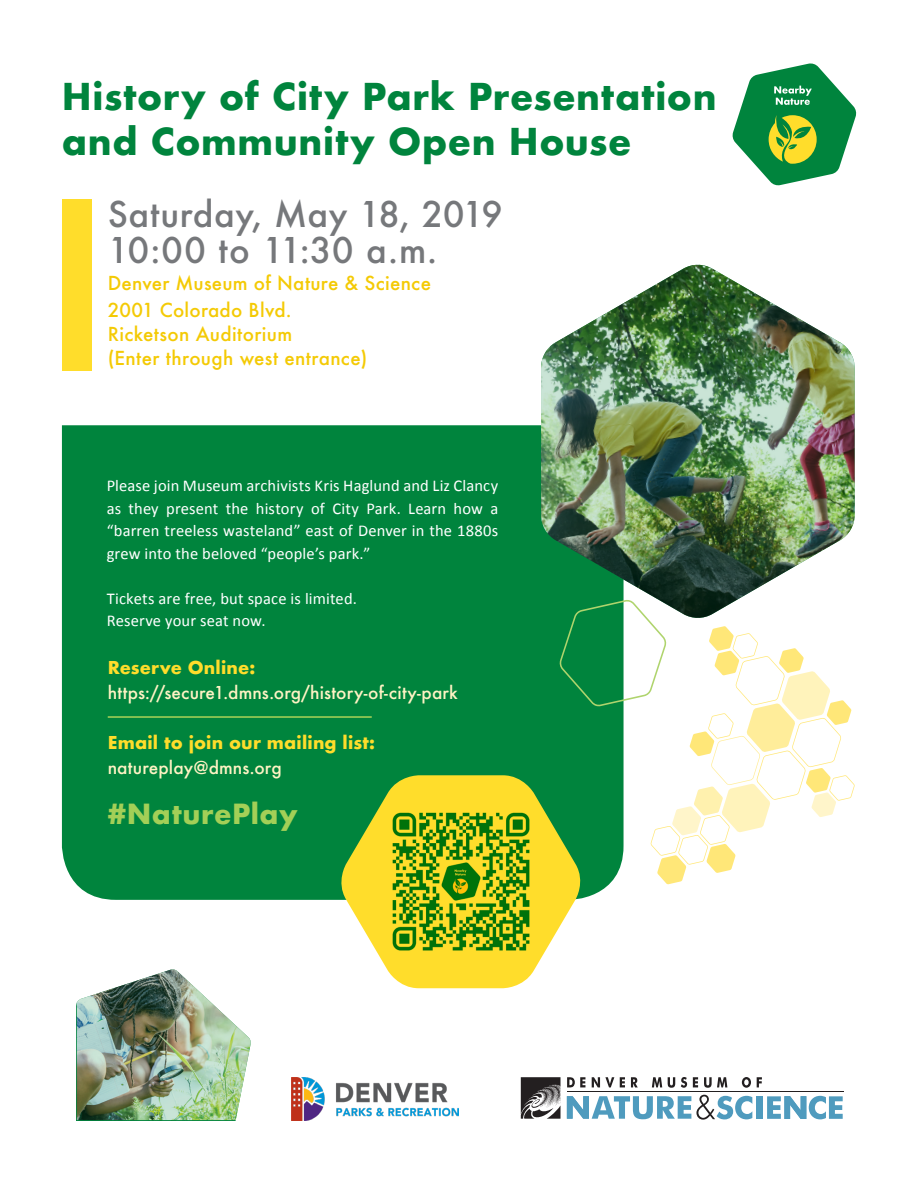
<style>
.page{position:relative;width:918px;height:1188px;background:#fff}
.page>*{position:absolute;margin:0;border:0;box-sizing:border-box;transform-origin:0 0}
.t1{font:700 36px/45px "Futura";letter-spacing:.02em;color:#00843d}
.t2{font:500 34.5px "Futura";letter-spacing:.015em;color:#76787b}
.t3{font:700 27px "Futura";letter-spacing:.02em;color:#a3cf57}
.t4{font:500 18.75px/27px "Futura";letter-spacing:.015em;color:#f4ca05}
.t5{font:500 17.25px "Futura";letter-spacing:.005em;color:#fef3c4}
.t6{font:700 17.25px "Futura";letter-spacing:.01em;color:#ffdd2b}
.Body{font:16.5px/22.5px "Calibri";letter-spacing:.01em;color:#fff;text-align:justify}
</style>
<div class="page">
<div style="left:62px;top:425px;width:548px;height:475px;background:#00843d"></div>
<img style="left:77px;top:969px;width:174px;height:151px">
<img style="left:541px;top:265px;width:314px;height:354px">
<svg style="left:732px;top:63px;width:125px;height:123px"></svg>
<div style="left:62px;top:199px;width:30px;height:172px;background:#ffdd2b"></div>
<img style="left:291px;top:1077px;width:168px;height:43px">
<div style="left:756px;top:1096px;width:7px;height:23px;background:#4f9bbe"></div>
<hr style="left:567px;top:1091px;width:276px;height:1px;background:#231f20">
<svg style="left:567px;top:1095px;width:185px;height:25px"></svg>
<svg style="left:767px;top:1096px;width:76px;height:23px"></svg>
<svg style="left:567px;top:1077px;width:18px;height:10px"></svg>
<svg style="left:592px;top:1077px;width:22px;height:10px"></svg>
<svg style="left:620px;top:1077px;width:5px;height:10px"></svg>
<svg style="left:631px;top:1077px;width:7px;height:10px"></svg>
<svg style="left:652px;top:1077px;width:10px;height:10px"></svg>
<svg style="left:668px;top:1077px;width:7px;height:11px"></svg>
<svg style="left:681px;top:1077px;width:6px;height:11px"></svg>
<svg style="left:693px;top:1077px;width:5px;height:10px"></svg>
<svg style="left:704px;top:1077px;width:23px;height:11px"></svg>
<svg style="left:742px;top:1077px;width:9px;height:11px"></svg>
<svg style="left:757px;top:1077px;width:5px;height:10px"></svg>
<svg style="left:521px;top:1077px;width:40px;height:42px;background:#696767"></svg>
<hr style="left:108px;top:716px;width:264px;height:2px;background:#a3cf57">
<svg style="left:336px;top:775px;width:250px;height:213px;fill:#ffdd2b"></svg>
<img style="left:386px;top:807px;width:150px;height:149px">
<svg style="left:559px;top:599px;width:296px;height:285px"></svg>
<h3 class="t1" style="left:62px;top:74px;width:656px">History of City Park Presentation and Community Open House</h3>
<h4 class="t2" style="left:108px;top:191px;width:397px">Saturday, May 18, 2019</h4>
<h4 class="t2" style="left:108px;top:227px;width:331px">10:00 to 11:30 a.m.</h4>
<h4 class="t4" style="left:108px;top:270px;width:325px">Denver Museum of Nature &amp; Science<br>2001 Colorado Blvd.</h4>
<h4 class="t4" style="left:108px;top:322px;width:261px;line-height:24px">Ricketson Auditorium<br>(Enter through west entrance)</h4>
<p class="Body" style="left:107px;top:474px;width:393px">Please join Museum archivists Kris Haglund and Liz Clancy as they present the history of City Park. Learn how a “barren treeless wasteland” east of Denver in the 1880s grew into the beloved “people’s park.”</p>
<p class="Body" style="left:107px;top:587px;width:252px">Tickets are free, but space is limited.</p>
<p class="Body" style="left:107px;top:609px;width:160px">Reserve your seat now.</p>
<h5 class="t6" style="left:108px;top:655px;width:149px">Reserve Online:</h5>
<h5 class="t5" style="left:108px;top:681px;width:352px">https://secure1.dmns.org/history-of-city-park</h5>
<h5 class="t6" style="left:108px;top:730px;width:269px">Email to join our mailing list:</h5>
<h5 class="t5" style="left:108px;top:756px;width:175px">natureplay@dmns.org</h5>
<h3 class="t3" style="left:108px;top:794px;width:191px">#NaturePlay</h3>
</div>
